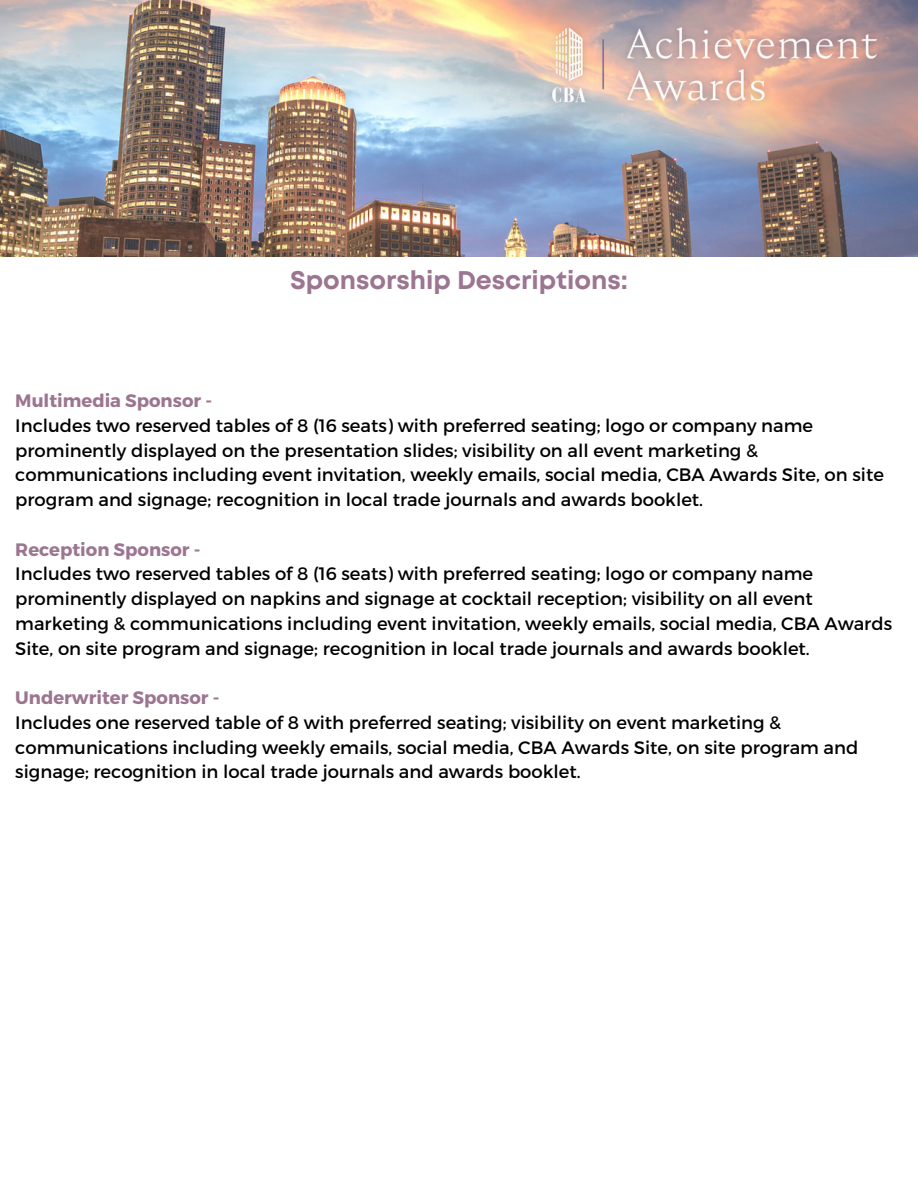
<style>
.page{position:relative;width:918px;height:1188px;background:#fff}
.page>*{position:absolute;margin:0;border:0;box-sizing:border-box;transform-origin:0 0}
.t1{font:700 25.5px "Mont";color:#9c7691}
.t2{font:18px/24.8px "Montserrat";color:#000}
.t3{font:700 18px "Montserrat";color:#9c7691}
</style>
<div class="page">
<img style="left:0;top:0;width:918px;height:257px">
<h1 class="t1" style="left:290px;top:271px;width:339px">Sponsorship Descriptions:</h1>
<p class="t3" style="left:15px;top:389px;width:198px">Multimedia Sponsor -</p>
<p class="t2" style="left:15px;top:412px;width:870px">Includes two reserved tables of 8 (16 seats) with preferred seating; logo or company name prominently displayed on the presentation slides; visibility on all event marketing &amp; communications including event invitation, weekly emails, social media, CBA Awards Site, on site program and signage; recognition in local trade journals and awards booklet.</p>
<p class="t3" style="left:15px;top:537px;width:187px">Reception Sponsor -</p>
<p class="t2" style="left:15px;top:561px;width:878px">Includes two reserved tables of 8 (16 seats) with preferred seating; logo or company name prominently displayed on napkins and signage at cocktail reception; visibility on all event marketing &amp; communications including event invitation, weekly emails, social media, CBA Awards Site, on site program and signage; recognition in local trade journals and awards booklet.</p>
<p class="t3" style="left:15px;top:686px;width:206px">Underwriter Sponsor -</p>
<p class="t2" style="left:15px;top:709px;width:845px">Includes one reserved table of 8 with preferred seating; visibility on event marketing &amp; communications including weekly emails, social media, CBA Awards Site, on site program and signage; recognition in local trade journals and awards booklet.</p>
</div>
